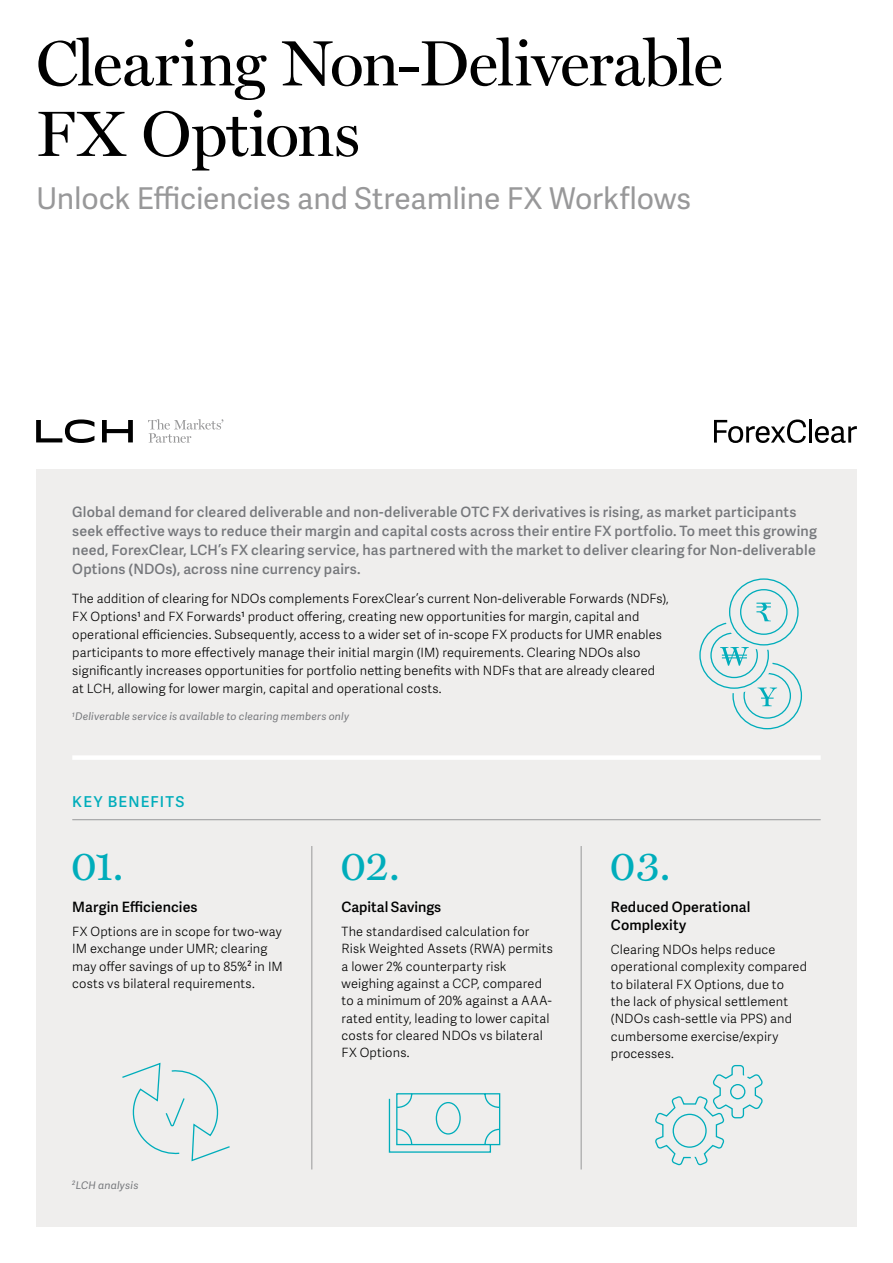
<style>
.page{position:relative;width:893px;height:1263px;background:#fff}
.page>*{position:absolute;margin:0;border:0;box-sizing:border-box;transform-origin:0 0}
.t1{font:64.5px/70.5px "Miller Display";letter-spacing:-.02em;color:#000}
.t2{font:42.75px "Miller Text";color:#00adbb}
.t3{font:30px "Adelle Sans";letter-spacing:-.005em;color:#989899}
.t4{font:600 15px "Adelle Sans";letter-spacing:.085em;color:#00adbb}
.t5{font:600 14.25px/18.8px "Adelle Sans";letter-spacing:.015em;color:#76787c}
.t6{font:600 14.25px/18px "Adelle Sans";letter-spacing:.01em;color:#000}
.t7{font:300 12.75px/17.2px "Adelle Sans";letter-spacing:.01em;color:#000}
.t8{font:italic 10.5px "Adelle Sans";letter-spacing:.02em;color:#76787c}
</style>
<div class="page">
<div style="left:36px;top:469px;width:821px;height:758px;background:#efeeed"></div>
<div style="left:72px;top:755px;width:749px;height:5px;background:#fff"></div>
<svg style="left:36px;top:419px;width:58px;height:24px"></svg>
<svg style="left:102px;top:420px;width:31px;height:22px"></svg>
<svg style="left:148px;top:419px;width:75px;height:24px"></svg>
<hr style="left:72px;top:819px;width:749px;height:1px;background:#989899">
<svg style="left:714px;top:419px;width:92px;height:24px"></svg>
<hr style="left:809px;top:419px;width:3px;height:24px;background:#000">
<svg style="left:815px;top:426px;width:42px;height:17px"></svg>
<hr style="left:311px;top:846px;width:1px;height:323px;background:#989899">
<hr style="left:581px;top:846px;width:1px;height:323px;background:#989899">
<svg style="left:655px;top:1065px;width:108px;height:101px"></svg>
<svg style="left:122px;top:1062px;width:108px;height:100px"></svg>
<div style="left:728px;top:658px;width:79px;height:76px;border:10px solid #efeeed;border-radius:50%"></div>
<svg style="left:699px;top:578px;width:104px;height:152px"></svg>
<svg style="left:388px;top:1093px;width:113px;height:60px"></svg>
<h1 class="t1" style="left:36px;top:30px;width:688px">Clearing Non-Deliverable<br>FX Options</h1>
<h3 class="t3" style="left:36px;top:177px;width:657px">Unlock Efficiencies and Streamline FX Workflows</h3>
<p class="t5" style="left:72px;top:502px;width:746px">Global demand for cleared deliverable and non-deliverable OTC FX derivatives is rising, as market participants seek effective ways to reduce their margin and capital costs across their entire FX portfolio. To meet this growing need, ForexClear, LCH’s FX clearing service, has partnered with the market to deliver clearing for Non-deliverable Options (NDOs), across nine currency pairs.</p>
<p class="t7" style="left:72px;top:589px;width:598px;line-height:18px">The addition of clearing for NDOs complements ForexClear’s current Non-deliverable Forwards (NDFs), FX Options<sup>1</sup> and FX Forwards<sup>1</sup> product offering, creating new opportunities for margin, capital and operational efficiencies. Subsequently, access to a wider set of in-scope FX products for UMR enables participants to more effectively manage their initial margin (IM) requirements. Clearing NDOs also significantly increases opportunities for portfolio netting benefits with NDFs that are already cleared at LCH, allowing for lower margin, capital and operational costs.</p>
<p class="t8" style="left:72px;top:709px;width:278px"><sup>1</sup>Deliverable service is available to clearing members only</p>
<p class="t4" style="left:72px;top:790px;width:114px">KEY BENEFITS</p>
<h2 class="t2" style="left:71px;top:841px;width:54px">01.</h2>
<h2 class="t2" style="left:340px;top:841px;width:61px">02.</h2>
<h2 class="t2" style="left:609px;top:841px;width:63px">03.</h2>
<p class="t6" style="left:72px;top:897px;width:127px">Margin Efficiencies</p>
<p class="t7" style="left:72px;top:923px;width:212px">FX Options are in scope for two-way IM exchange under UMR; clearing may offer savings of up to 85%<sup>2</sup> in IM costs vs bilateral requirements.</p>
<p class="t8" style="left:72px;top:1178px;width:68px"><sup>2</sup>LCH analysis</p>
<p class="t6" style="left:342px;top:897px;width:101px">Capital Savings</p>
<p class="t7" style="left:342px;top:923px;width:213px">The standardised calculation for<br>Risk Weighted Assets (RWA) permits a lower 2% counterparty risk weighing against a CCP, compared to a minimum of 20% against a AAA&shy;rated entity, leading to lower capital costs for cleared NDOs vs bilateral<br>FX Options.</p>
<p class="t6" style="left:611px;top:897px;width:141px">Reduced Operational<br>Complexity</p>
<p class="t7" style="left:611px;top:941px;width:198px">Clearing NDOs helps reduce operational complexity compared to bilateral FX Options, due to<br>the lack of physical settlement (NDOs cash-settle via PPS) and cumbersome exercise/expiry processes.</p>
</div>
